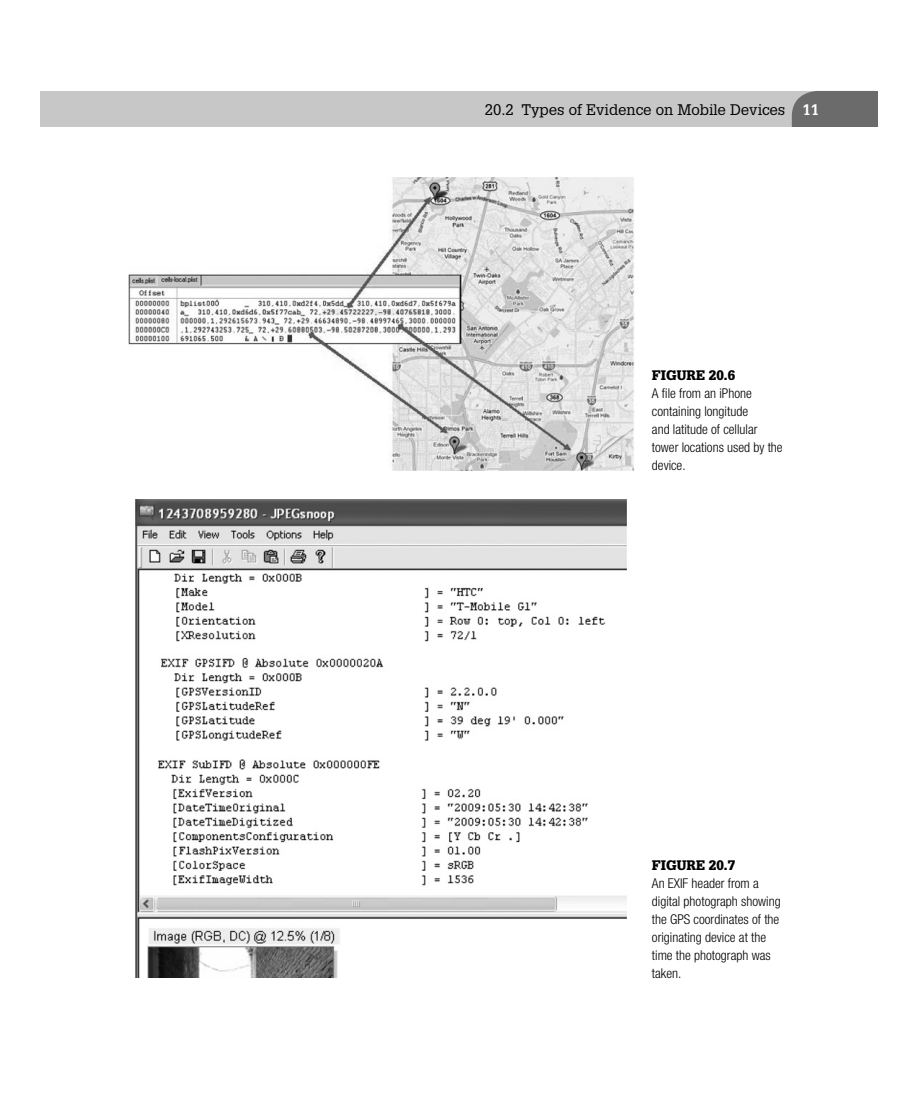
<style>
.page{position:relative;width:918px;height:1107px;background:#fff}
.page>*{position:absolute;margin:0;border:0;box-sizing:border-box;transform-origin:0 0}
.t1{font:15px "Glypha";color:#000}
.t2{font:300 condensed 13.5px/18px "Helvetica Neue";color:#000}
.t3{font:900 13.5px "Glypha";color:#000}
.s1{font-weight:700;color:#fff}
</style>
<div class="page">
<div style="left:40px;top:91px;width:14px;height:36px;background:#c7c7c7"></div>
<div style="left:54px;top:91px;width:810px;height:36px;background:#c7c7c7"></div>
<div style="left:792px;top:91px;width:86px;height:36px;background:#6b6b6b"></div>
<img style="left:129px;top:177px;width:505px;height:293px">
<img style="left:136px;top:499px;width:490px;height:479px">
<p class="t1" style="left:485px;top:104px;width:336px">20.2 Types of Evidence on Mobile Devices <span class="s1">11</span></p>
<p class="t3" style="left:652px;top:370px;width:85px">FIGURE 20.6</p>
<p class="t2" style="left:652px;top:386px;width:132px">A file from an iPhone containing longitude<br>and latitude of cellular tower locations used by the device.</p>
<p class="t3" style="left:652px;top:860px;width:85px">FIGURE 20.7</p>
<p class="t2" style="left:652px;top:875px;width:130px">An EXIF header from a digital photograph showing the GPS coordinates of the originating device at the time the photograph was taken.</p>
</div>
